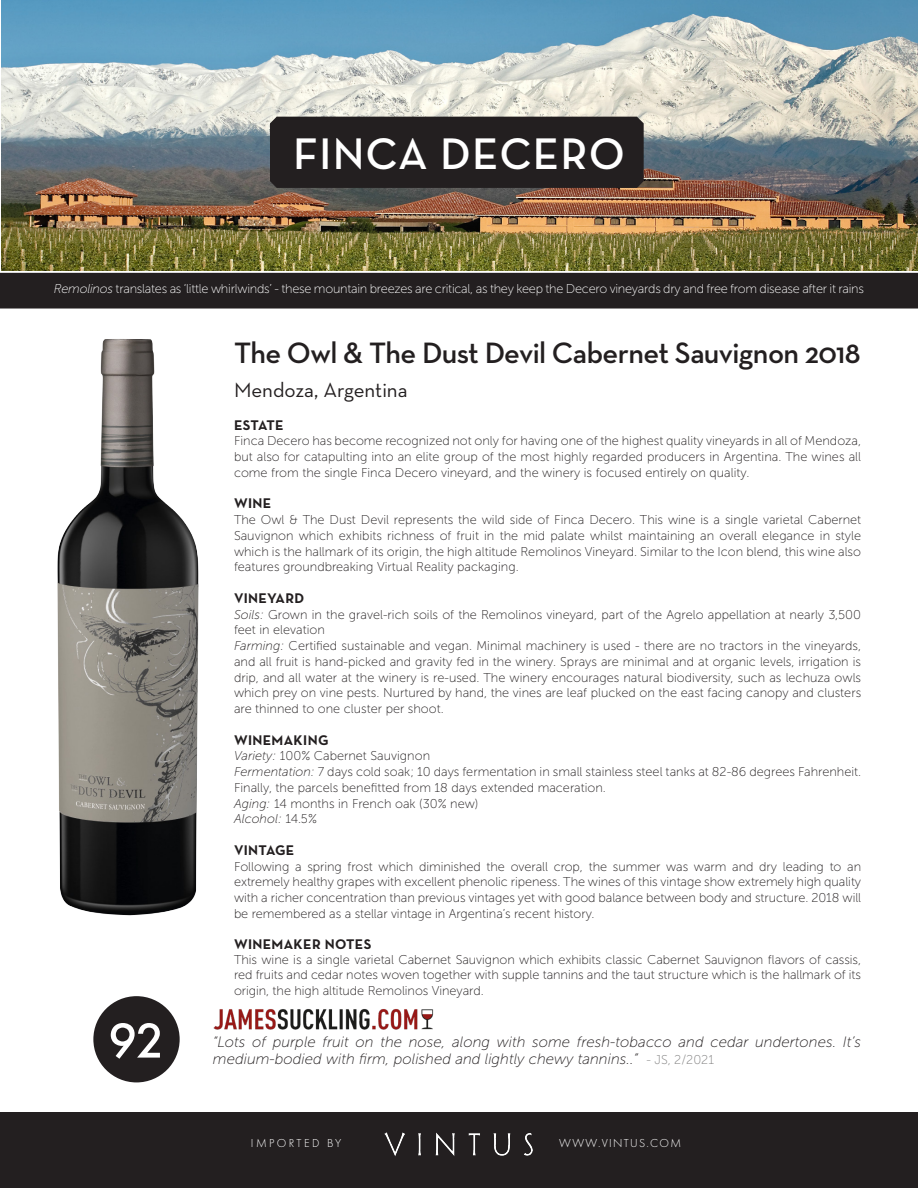
<style>
.page{position:relative;width:918px;height:1188px;background:#fff}
.page>*{position:absolute;margin:0;border:0;box-sizing:border-box;transform-origin:0 0}
.t1{font:500 51px "Futura PT";color:#fff}
.t2{font:600 45px "Neutraface Text";letter-spacing:.025em;color:#fff}
.t3{font:600 30px "Neutraface Text";letter-spacing:-.02em;color:#231f20}
.t4{font:21px "Neutraface Text";color:#231f20}
.t5{font:italic 15px/16.5px "Museo Sans 100";color:#231f20}
.t6{font:700 14.25px "Neutraface Text";letter-spacing:.025em;color:#231f20}
.t7{font:12.75px/15.8px "Museo Sans 100";color:#231f20;text-align:justify}
.t8{font:12.75px "Museo Sans 100";letter-spacing:-.02em;color:#fff}
.t9{font:italic 12.75px "Museo Sans 100";color:#231f20}
.t10{font:300 12px "Futura PT";letter-spacing:.11em;color:#fff}
.t11{font:300 12px "Futura PT";letter-spacing:.2em;color:#fff}
.s1{font-style:italic}
.s2{font-style:normal}
.s3{font-style:normal;font-size:12.75px;color:#7f7e7e}
</style>
<div class="page">
<div style="left:93px;top:996px;width:87px;height:86px;background:#231f20;border-radius:50%"></div>
<img style="left:213px;top:1009px;width:221px;height:21px">
<img style="left:2px;top:0;width:916px;height:271px">
<div style="left:1px;top:274px;width:916px;height:34px;background:#231f20"></div>
<div style="left:0;top:273px;width:918px;height:36px;border:2px solid #231f20"></div>
<div style="left:270px;top:117px;width:374px;height:71px;background:#231f20"></div>
<div style="left:0;top:1112px;width:918px;height:76px;background:#231f20"></div>
<img style="left:384px;top:1133px;width:148px;height:24px">
<img style="left:57px;top:339px;width:142px;height:577px">
<p class="t2" style="left:293px;top:126px;width:333px">FINCA DECERO</p>
<p class="t8" style="left:54px;top:282px;width:812px"><span class="s1">Remolinos</span> translates as ‘little whirlwinds’ - these mountain breezes are critical, as they keep the Decero vineyards dry and free from disease after it rains</p>
<p class="t1" style="left:108px;top:1010px;width:58px">92</p>
<p class="t3" style="left:234px;top:334px;width:628px">The Owl &amp; The Dust Devil Cabernet Sauvignon 2018</p>
<p class="t4" style="left:234px;top:376px;width:175px">Mendoza, Argentina</p>
<p class="t6" style="left:234px;top:416px;width:51px">ESTATE</p>
<p class="t7" style="left:234px;top:433px;width:629px">Finca Decero has become recognized not only for having one of the highest quality vineyards in all of Mendoza, but also for catapulting into an elite group of the most highly regarded producers in Argentina. The wines all come from the single Finca Decero vineyard, and the winery is focused entirely on quality.</p>
<p class="t6" style="left:234px;top:494px;width:39px">WINE</p>
<p class="t7" style="left:234px;top:512px;width:629px">The Owl &amp; The Dust Devil represents the wild side of Finca Decero. This wine is a single varietal Cabernet Sauvignon which exhibits richness of fruit in the mid palate whilst maintaining an overall elegance in style which is the hallmark of its origin, the high altitude Remolinos Vineyard. Similar to the Icon blend, this wine also features groundbreaking Virtual Reality packaging.</p>
<p class="t6" style="left:234px;top:589px;width:72px">VINEYARD</p>
<p class="t7" style="left:234px;top:606px;width:629px"><span class="s1">Soils:</span> Grown in the gravel-rich soils of the Remolinos vineyard, part of the Agrelo appellation at nearly 3,500 feet in elevation</p>
<p class="t7" style="left:234px;top:638px;width:629px"><span class="s1">Farming:</span> Certified sustainable and vegan. Minimal machinery is used - there are no tractors in the vineyards, and all fruit is hand-picked and gravity fed in the winery. Sprays are minimal and at organic levels, irrigation is drip, and all water at the winery is re-used. The winery encourages natural biodiversity, such as lechuza owls which prey on vine pests. Nurtured by hand, the vines are leaf plucked on the east facing canopy and clusters are thinned to one cluster per shoot.</p>
<p class="t6" style="left:234px;top:731px;width:96px">WINEMAKING</p>
<p class="t7" style="left:234px;top:748px;width:198px"><span class="s1">Variety:</span> 100% Cabernet Sauvignon</p>
<p class="t7" style="left:234px;top:764px;width:629px"><span class="s1">Fermentation:</span> 7 days cold soak; 10 days fermentation in small stainless steel tanks at 82-86 degrees Fahrenheit.<br>Finally, the parcels benefitted from 18 days extended maceration.</p>
<p class="t7" style="left:234px;top:795px;width:246px"><span class="s1">Aging:</span> 14 months in French oak (30% new)</p>
<p class="t9" style="left:234px;top:812px;width:84px">Alcohol: <span class="s2">14.5%</span></p>
<p class="t6" style="left:234px;top:841px;width:62px">VINTAGE</p>
<p class="t7" style="left:234px;top:858px;width:629px">Following a spring frost which diminished the overall crop, the summer was warm and dry leading to an extremely healthy grapes with excellent phenolic ripeness. The wines of this vintage show extremely high quality with a richer concentration than previous vintages yet with good balance between body and structure. 2018 will be remembered as a stellar vintage in Argentina’s recent history.</p>
<p class="t6" style="left:234px;top:935px;width:139px">WINEMAKER NOTES</p>
<p class="t7" style="left:234px;top:952px;width:629px;line-height:15.3px">This wine is a single varietal Cabernet Sauvignon which exhibits classic Cabernet Sauvignon flavors of cassis, red fruits and cedar notes woven together with supple tannins and the taut structure which is the hallmark of its origin, the high altitude Remolinos Vineyard.</p>
<p class="t5" style="left:213px;top:1034px;width:650px">“Lots of purple fruit on the nose, along with some fresh-tobacco and cedar undertones. It’s medium-bodied with firm, polished and lightly chewy tannins..” <span class="s3">- JS, 2/2021</span></p>
<p class="t11" style="left:251px;top:1137px;width:92px">IMPORTED BY</p>
<p class="t10" style="left:559px;top:1137px;width:123px">WWW.VINTUS.COM</p>
</div>
